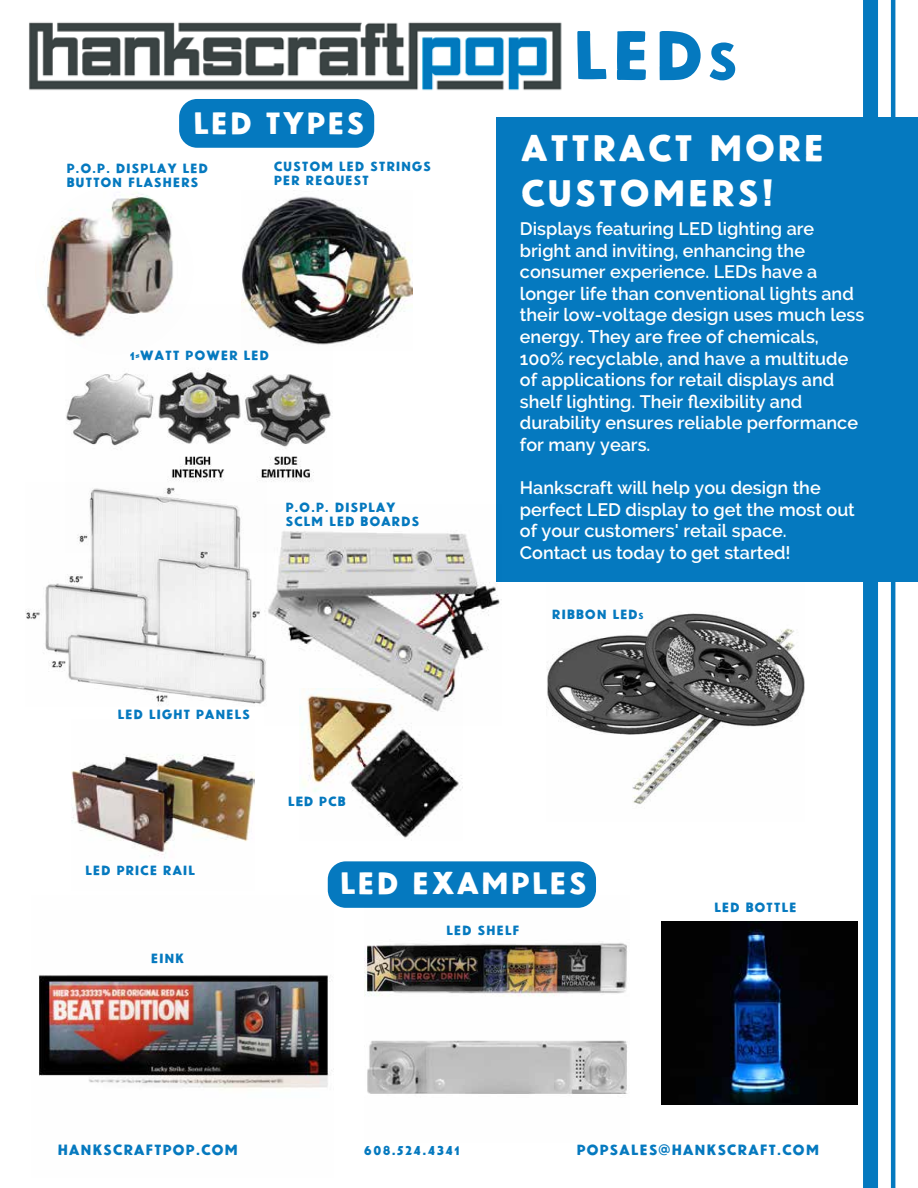
<style>
.page{position:relative;width:918px;height:1188px;background:#fff}
.page>*{position:absolute;margin:0;border:0;box-sizing:border-box;transform-origin:0 0}
.t1{font:69.6px "Newcastle Basic Clean";color:#0579bf}
.t2{font:37.5px/45px "Newcastle Basic Clean";color:#fff}
.t3{font:31.2px "Newcastle Basic Clean";color:#fff}
.t4{font:600 18px/21.6px "Raleway";color:#fff}
.t5{font:15px "Newcastle Basic Clean";color:#0579bf}
.t6{font:13.5px/13.5px "Newcastle Basic Clean";color:#0579bf}
.s1{font-size:52.8px}
.s2{font-size:9px}
</style>
<div class="page">
<img style="left:547px;top:613px;width:257px;height:191px">
<img style="left:365px;top:897px;width:262px;height:197px">
<img style="left:39px;top:897px;width:295px;height:192px">
<img style="left:662px;top:921px;width:196px;height:183px">
<img style="left:29px;top:22px;width:533px;height:100px">
<div style="left:496px;top:117px;width:422px;height:465px;background:#0579bf"></div>
<div style="left:863px;top:0;width:15px;height:1188px;background:#0579bf"></div>
<hr style="left:891px;top:0;width:4px;height:1188px;background:#0579bf">
<div style="left:179px;top:99px;width:195px;height:49px;background:#0579bf;border-radius:18px"></div>
<div style="left:328px;top:861px;width:268px;height:47px;background:#0579bf;border-radius:18px"></div>
<img style="left:66px;top:369px;width:265px;height:113px">
<img style="left:71px;top:754px;width:184px;height:104px">
<img style="left:241px;top:196px;width:172px;height:149px">
<img style="left:266px;top:530px;width:236px;height:159px">
<img style="left:26px;top:487px;width:240px;height:218px">
<img style="left:299px;top:689px;width:163px;height:149px">
<img style="left:43px;top:192px;width:130px;height:146px">
<h3 class="t3" style="left:192px;top:100px;width:175px">LED TYPES</h3>
<p class="t6" style="left:66px;top:162px;width:144px">P.O.P. DISPLAY LED<br>BUTTON FLASHERS</p>
<p class="t6" style="left:274px;top:160px;width:159px">CUSTOM LED STRINGS<br>PER REQUEST</p>
<p class="t6" style="left:129px;top:349px;width:141px">1-WATT POWER LED</p>
<p class="t6" style="left:285px;top:501px;width:136px">P.O.P. DISPLAY<br>SCLM LED BOARDS</p>
<p class="t6" style="left:117px;top:707px;width:135px">LED LIGHT PANELS</p>
<p class="t6" style="left:287px;top:795px;width:60px">LED PCB</p>
<h1 class="t1" style="left:570px;top:4px;width:171px">LED<span class="s1">S</span></h1>
<h2 class="t2" style="left:520px;top:127px;width:307px">ATTRACT MORE<br>CUSTOMERS!</h2>
<p class="t4" style="left:520px;top:218px;width:346px">Displays featuring LED lighting are bright and inviting, enhancing the consumer experience. LEDs have a longer life than conventional lights and their low-voltage design uses much less energy. They are free of chemicals, 100% recyclable, and have a multitude of applications for retail displays and shelf lighting. Their flexibility and durability ensures reliable performance for many years.</p>
<p class="t4" style="left:520px;top:477px;width:336px">Hankscraft will help you design the perfect LED display to get the most out of your customers' retail space.<br>Contact us today to get started!</p>
<p class="t6" style="left:552px;top:608px;width:94px">RIBBON LED<span class="s2">S</span></p>
<p class="t6" style="left:85px;top:864px;width:112px">LED PRICE RAIL</p>
<p class="t6" style="left:151px;top:952px;width:36px">EINK</p>
<h3 class="t3" style="left:339px;top:860px;width:250px">LED EXAMPLES</h3>
<p class="t6" style="left:446px;top:924px;width:75px">LED SHELF</p>
<p class="t6" style="left:714px;top:901px;width:85px">LED BOTTLE</p>
<p class="t5" style="left:57px;top:1138px;width:183px">HANKSCRAFTPOP.COM</p>
<p class="t5" style="left:363px;top:1138px;width:99px">608.524.4341</p>
<p class="t5" style="left:576px;top:1138px;width:245px">POPSALES@HANKSCRAFT.COM</p>
</div>
